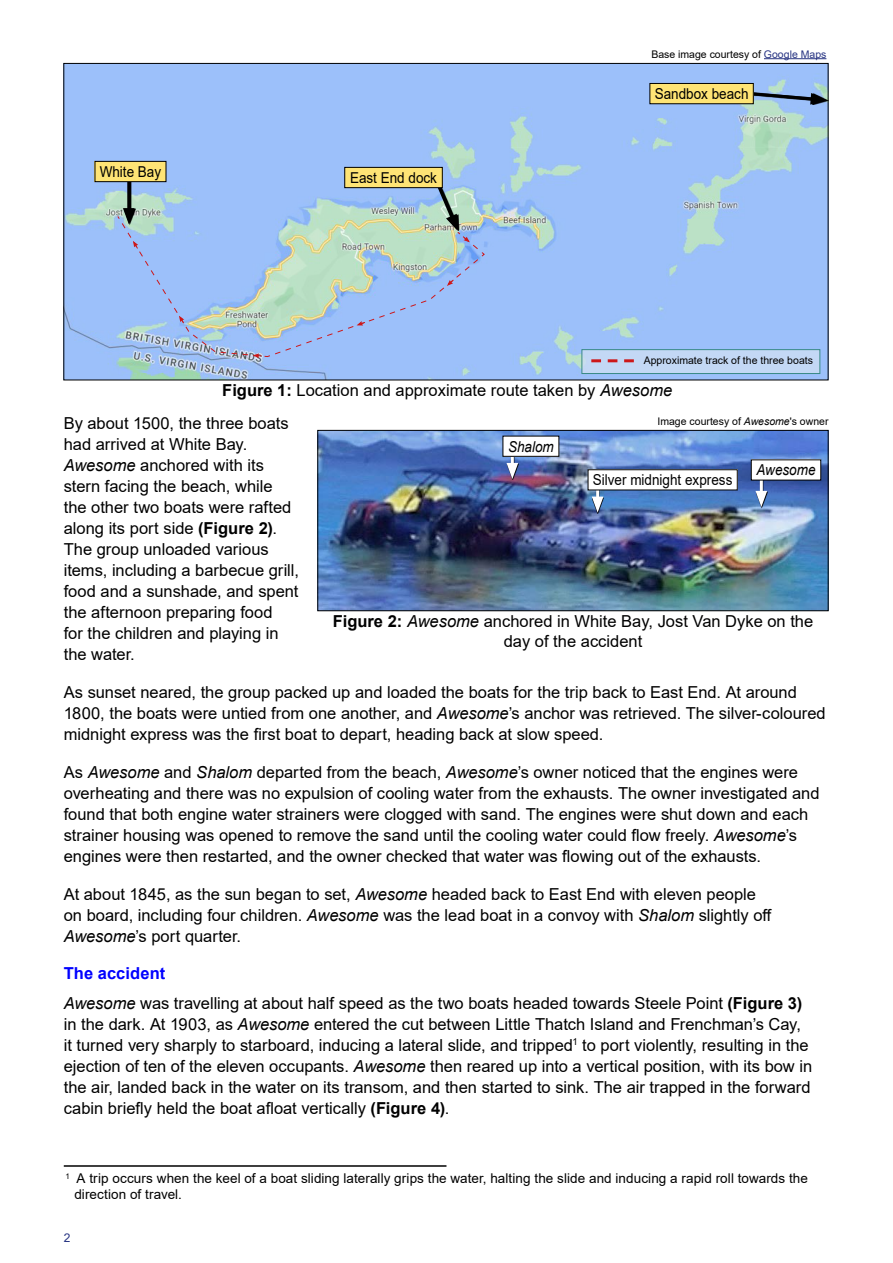
<style>
.page{position:relative;width:893px;height:1263px;background:#fff}
.page>*{position:absolute;margin:0;border:0;box-sizing:border-box;transform-origin:0 0}
._3_0_Main_Body_Text{font:16.5px/21px "Arial";color:#000}
.Fig_Caption{font:16.5px/19.5px "Arial";color:#000;text-align:center}
._2_1_Sub_Header{font:700 16.5px "Arial";letter-spacing:.005em;color:#00f}
.t1{font:15px "Arial";color:#000;scale:.9 1}
.t2{font:italic 15px "Arial";color:#000;scale:.9 1}
._3_6_Footnotes{font:13.5px/16.2px "Arial";letter-spacing:.005em;color:#000}
.t3{font:12px "Arial";color:#283583}
.Courtesy{font:10.5px "Arial";color:#000}
.s1{color:#283583}
.s2{font-weight:700}
.s3{font-style:italic}
</style>
<div class="page">
<hr style="left:64px;top:1165px;width:382px;height:2px;background:#000">
<img style="left:65px;top:65px;width:761px;height:313px">
<svg style="left:121px;top:222px;width:360px;height:135px;background:#a6c6e4"></svg>
<svg style="left:133px;top:241px;width:6px;height:8px"></svg>
<svg style="left:179px;top:315px;width:6px;height:9px"></svg>
<svg style="left:252px;top:353px;width:10px;height:5px"></svg>
<svg style="left:356px;top:321px;width:10px;height:4px"></svg>
<svg style="left:447px;top:278px;width:7px;height:8px"></svg>
<hr style="left:764px;top:58px;width:62px;height:1px;background:#283583">
<svg style="left:124px;top:182px;width:12px;height:42px"></svg>
<hr style="left:127px;top:171px;width:3px;height:43px;background:#000">
<svg style="left:117px;top:208px;width:18px;height:16px"></svg>
<img style="left:428px;top:167px;width:58px;height:90px">
<div style="left:95px;top:161px;width:71px;height:21px;background:#fee475"></div>
<div style="left:95px;top:161px;width:71px;height:21px;border:1px solid #000"></div>
<div style="left:345px;top:167px;width:97px;height:21px;background:#fee475"></div>
<div style="left:345px;top:167px;width:97px;height:21px;border:1px solid #000"></div>
<svg style="left:827px;top:92px;width:1px;height:13px"></svg>
<svg style="left:748px;top:90px;width:79px;height:15px"></svg>
<div style="left:650px;top:83px;width:103px;height:21px;background:#fee475"></div>
<div style="left:650px;top:83px;width:103px;height:21px;border:1px solid #000"></div>
<div style="left:582px;top:350px;width:238px;height:23px;background:#c3d8f5"></div>
<div style="left:582px;top:349px;width:238px;height:25px;border:1px solid #398a86"></div>
<svg style="left:591px;top:359px;width:43px;height:3px"></svg>
<img style="left:319px;top:432px;width:507px;height:177px">
<div style="left:317px;top:430px;width:511px;height:181px;border:1px solid #000"></div>
<svg style="left:507px;top:456px;width:12px;height:24px"></svg>
<hr style="left:511px;top:447px;width:3px;height:22px;background:#fff">
<svg style="left:506px;top:463px;width:12px;height:16px"></svg>
<svg style="left:592px;top:490px;width:12px;height:24px"></svg>
<hr style="left:596px;top:481px;width:3px;height:21px;background:#fff">
<svg style="left:592px;top:497px;width:11px;height:16px"></svg>
<svg style="left:756px;top:480px;width:12px;height:28px"></svg>
<hr style="left:760px;top:471px;width:3px;height:26px;background:#fff">
<svg style="left:755px;top:491px;width:12px;height:16px"></svg>
<div style="left:503px;top:436px;width:56px;height:20px;background:#fff"></div>
<div style="left:588px;top:470px;width:149px;height:20px;background:#fff"></div>
<div style="left:751px;top:460px;width:70px;height:20px;background:#fff"></div>
<p class="Courtesy" style="left:651px;top:47px;width:177px">Base image courtesy of <span class="s1">Google Maps</span></p>
<p class="t1" style="left:100px;top:161px;width:70px">White Bay</p>
<p class="t1" style="left:350px;top:167px;width:98px">East End dock</p>
<p class="t1" style="left:655px;top:83px;width:106px">Sandbox beach</p>
<p class="Courtesy" style="left:644px;top:353px;width:171px">Approximate track of the three boats</p>
<p class="Fig_Caption" style="left:222px;top:380px;width:452px"><span class="s2">Figure 1:</span> Location and approximate route taken by <span class="s3">Awesome</span></p>
<p class="Courtesy" style="left:657px;top:414px;width:173px">Image courtesy of <span class="s3">Awesome</span>'s owner</p>
<p class="_3_0_Main_Body_Text" style="left:64px;top:413px;width:237px">By about 1500, the three boats had arrived at White Bay.<br><span class="s3">Awesome</span> anchored with its stern facing the beach, while the other two boats were rafted along its port side <span class="s2">(Figure 2)</span>.<br>The group unloaded various items, including a barbecue grill, food and a sunshade, and spent the afternoon preparing food<br>for the children and playing in the water.</p>
<p class="_3_0_Main_Body_Text" style="left:64px;top:682px;width:763px">As sunset neared, the group packed up and loaded the boats for the trip back to East End. At around<br>1800, the boats were untied from one another, and <span class="s3">Awesome</span>’s anchor was retrieved. The silver-coloured midnight express was the first boat to depart, heading back at slow speed.</p>
<p class="_3_0_Main_Body_Text" style="left:64px;top:762px;width:757px">As <span class="s3">Awesome</span> and <span class="s3">Shalom</span> departed from the beach, <span class="s3">Awesome</span>’s owner noticed that the engines were overheating and there was no expulsion of cooling water from the exhausts. The owner investigated and found that both engine water strainers were clogged with sand. The engines were shut down and each strainer housing was opened to remove the sand until the cooling water could flow freely. <span class="s3">Awesome</span>’s engines were then restarted, and the owner checked that water was flowing out of the exhausts.</p>
<p class="_3_0_Main_Body_Text" style="left:64px;top:884px;width:710px">At about 1845, as the sun began to set, <span class="s3">Awesome</span> headed back to East End with eleven people on board, including four children. <span class="s3">Awesome</span> was the lead boat in a convoy with <span class="s3">Shalom</span> slightly off<br><span class="s3">Awesome</span>’s port quarter.</p>
<h2 class="_2_1_Sub_Header" style="left:64px;top:962px;width:103px">The accident</h2>
<p class="_3_0_Main_Body_Text" style="left:64px;top:992px;width:750px"><span class="s3">Awesome</span> was travelling at about half speed as the two boats headed towards Steele Point <span class="s2">(Figure 3) </span>in the dark. At 1903, as <span class="s3">Awesome</span> entered the cut between Little Thatch Island and Frenchman’s Cay, it turned very sharply to starboard, inducing a lateral slide, and tripped<sup>1</sup> to port violently, resulting in the ejection of ten of the eleven occupants. <span class="s3">Awesome</span> then reared up into a vertical position, with its bow in the air, landed back in the water on its transom, and then started to sink. The air trapped in the forward cabin briefly held the boat afloat vertically <span class="s2">(Figure 4)</span>.</p>
<p class="t2" style="left:508px;top:437px;width:52px">Shalom</p>
<p class="t2" style="left:756px;top:460px;width:67px">Awesome</p>
<p class="t1" style="left:593px;top:470px;width:157px">Silver midnight express</p>
<p class="Fig_Caption" style="left:333px;top:612px;width:482px"><span class="s2">Figure 2:</span> <span class="s3">Awesome</span> anchored in White Bay, Jost Van Dyke on the day of the accident</p>
<p class="_3_6_Footnotes" style="left:74px;top:1170px;width:735px;text-indent:-9px"><sup>1</sup> A trip occurs when the keel of a boat sliding laterally grips the water, halting the slide and inducing a rapid roll towards the direction of travel.</p>
<p class="t3" style="left:64px;top:1229px;width:8px">2</p>
</div>
